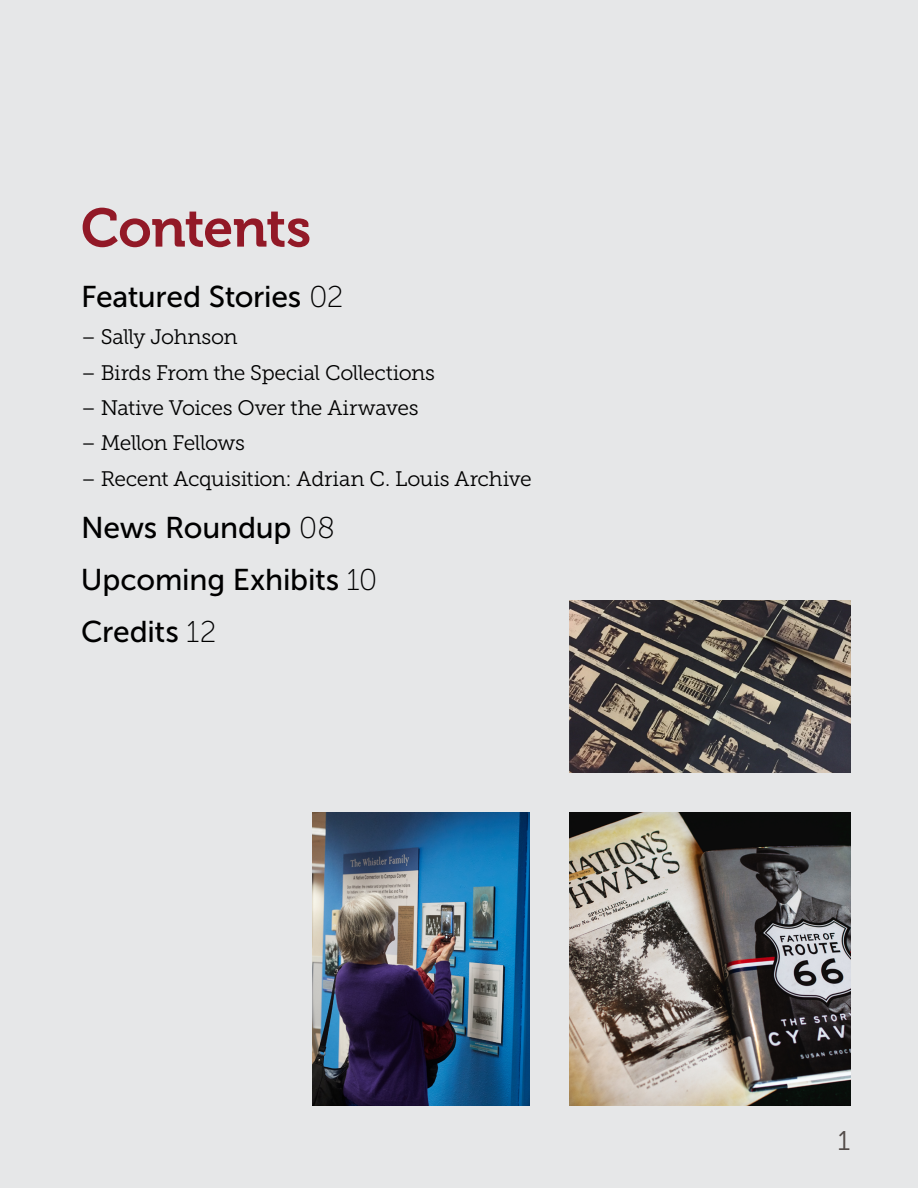
<style>
.page{position:relative;width:918px;height:1188px;background:#e6e7e8}
.page>*{position:absolute;margin:0;border:0;box-sizing:border-box;transform-origin:0 0}
.t1{font:54px "Museo 700";letter-spacing:-.02em;color:#921927}
.t2{font:30px/52.1px "Museo Sans 500";letter-spacing:-.01em;color:#000}
.t3{font:27px "Museo 300";color:#524b48}
.t4{font:21px "Museo Slab 300";letter-spacing:-.02em;color:#000}
.s1{font-family:"Museo Sans 100"}
</style>
<div class="page">
<hr style="left:0;top:0;width:1px;height:1188px;background:#921927">
<img style="left:570px;top:813px;width:280px;height:292px">
<img style="left:570px;top:600px;width:280px;height:172px">
<img style="left:313px;top:813px;width:217px;height:292px">
<h1 class="t1" style="left:81px;top:198px;width:232px">Contents</h1>
<h2 class="t2" style="left:81px;top:271px;width:264px">Featured Stories <span class="s1">02</span></h2>
<p class="t4" style="left:81px;top:326px;width:158px">– Sally Johnson</p>
<p class="t4" style="left:81px;top:361px;width:356px">– Birds From the Special Collections</p>
<p class="t4" style="left:81px;top:396px;width:339px">– Native Voices Over the Airwaves</p>
<p class="t4" style="left:81px;top:432px;width:166px">– Mellon Fellows</p>
<p class="t4" style="left:81px;top:467px;width:452px">– Recent Acquisition: Adrian C. Louis Archive</p>
<h2 class="t2" style="left:81px;top:502px;width:298px">News Roundup <span class="s1">08<br></span>Upcoming Exhibits <span class="s1">10<br></span>Credits <span class="s1">12</span></h2>
<p class="t3" style="left:838px;top:1126px;width:14px">1</p>
</div>
